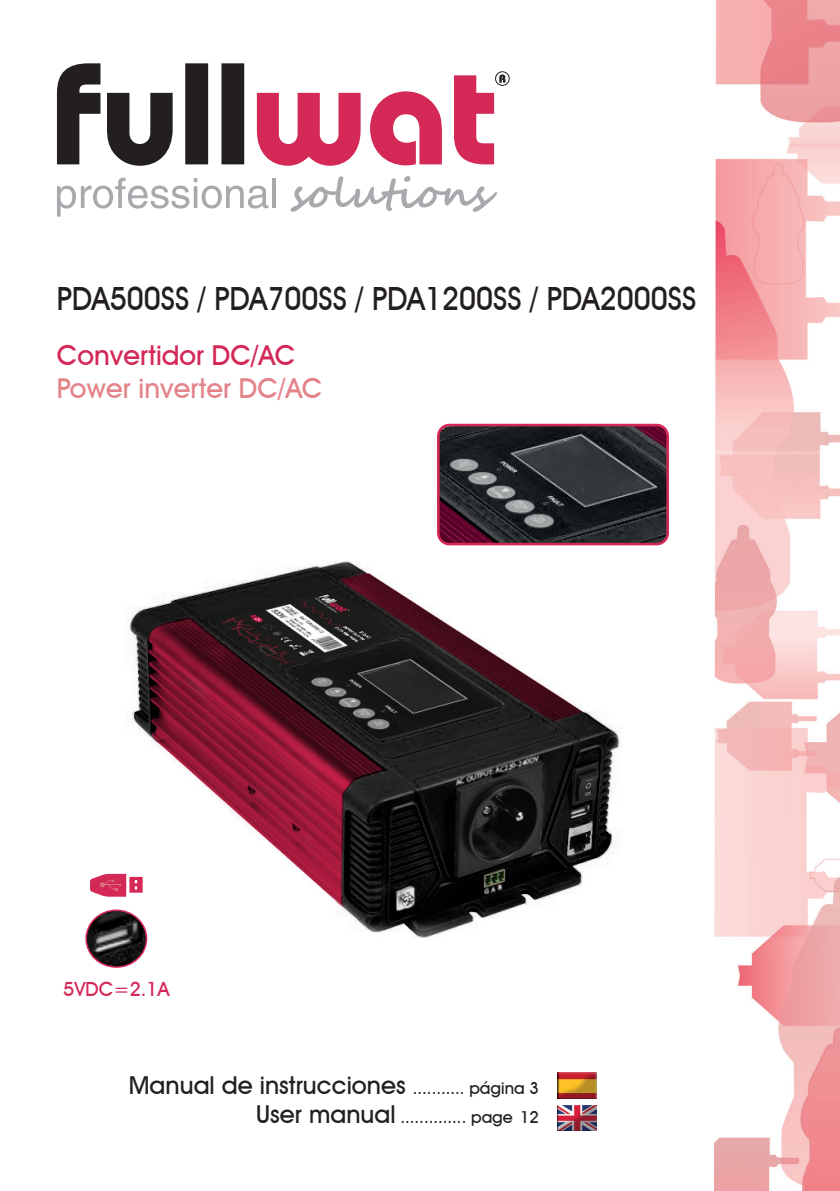
<style>
.page{position:relative;width:840px;height:1191px;background:#fff}
.page>*{position:absolute;margin:0;border:0;box-sizing:border-box;transform-origin:0 0}
.t1{font:500 32px "Avant Garde IT Cby BT";color:#231f20;scale:.93 1}
.t2{font:500 27.4px "Avant Garde IT Cby BT";color:#e3848a}
.t3{font:500 27.4px "Avant Garde IT Cby BT";color:#d42857}
.t4{font:500 24.6px "Avant Garde IT Cby BT";color:#231f20}
.t5{font:500 19.6px "Avant Garde IT Cby BT";color:#d42857}
.t6{font:500 16.4px "Avant Garde IT Cby BT";color:#231f20}
.s1{font-size:16.4px}
.s2{font-size:24.6px}
</style>
<div class="page">
<img style="left:125px;top:561px;width:495px;height:378px">
<img style="left:86px;top:910px;width:60px;height:57px">
<div style="left:85px;top:909px;width:62px;height:58px;border:2px solid #d42857;border-radius:50%"></div>
<img style="left:441px;top:425px;width:226px;height:119px">
<div style="left:437px;top:424px;width:231px;height:121px;border:3px solid #d42857;border-radius:11px"></div>
<svg style="left:90px;top:874px;width:53px;height:22px"></svg>
<div style="left:495px;top:71px;width:14px;height:15px;border:1px solid #231f20;border-radius:50%"></div>
<svg style="left:57px;top:63px;width:187px;height:103px"></svg>
<svg style="left:257px;top:74px;width:248px;height:92px"></svg>
<svg style="left:57px;top:178px;width:211px;height:38px"></svg>
<hr style="left:272px;top:178px;width:4px;height:30px;background:#a8a9ad">
<svg style="left:290px;top:176px;width:206px;height:36px"></svg>
<img style="left:557px;top:1073px;width:39px;height:25px">
<img style="left:557px;top:1105px;width:39px;height:25px">
<img style="left:714px;top:0;width:125px;height:1191px">
<p class="t1" style="left:57px;top:279px;width:688px">PDA500SS / PDA700SS / PDA1200SS / PDA2000SS</p>
<p class="t3" style="left:57px;top:339px;width:240px">Convertidor DC/AC</p>
<p class="t2" style="left:57px;top:372px;width:267px">Power inverter DC/AC</p>
<p class="t5" style="left:63px;top:976px;width:108px">5VDC=2.1A</p>
<p class="t4" style="left:129px;top:1070px;width:411px">Manual de instrucciones <span class="s1">........... página 3</span></p>
<p class="t6" style="left:256px;top:1107px;width:284px"><span class="s2">User manual</span> .............. page 12</p>
</div>
